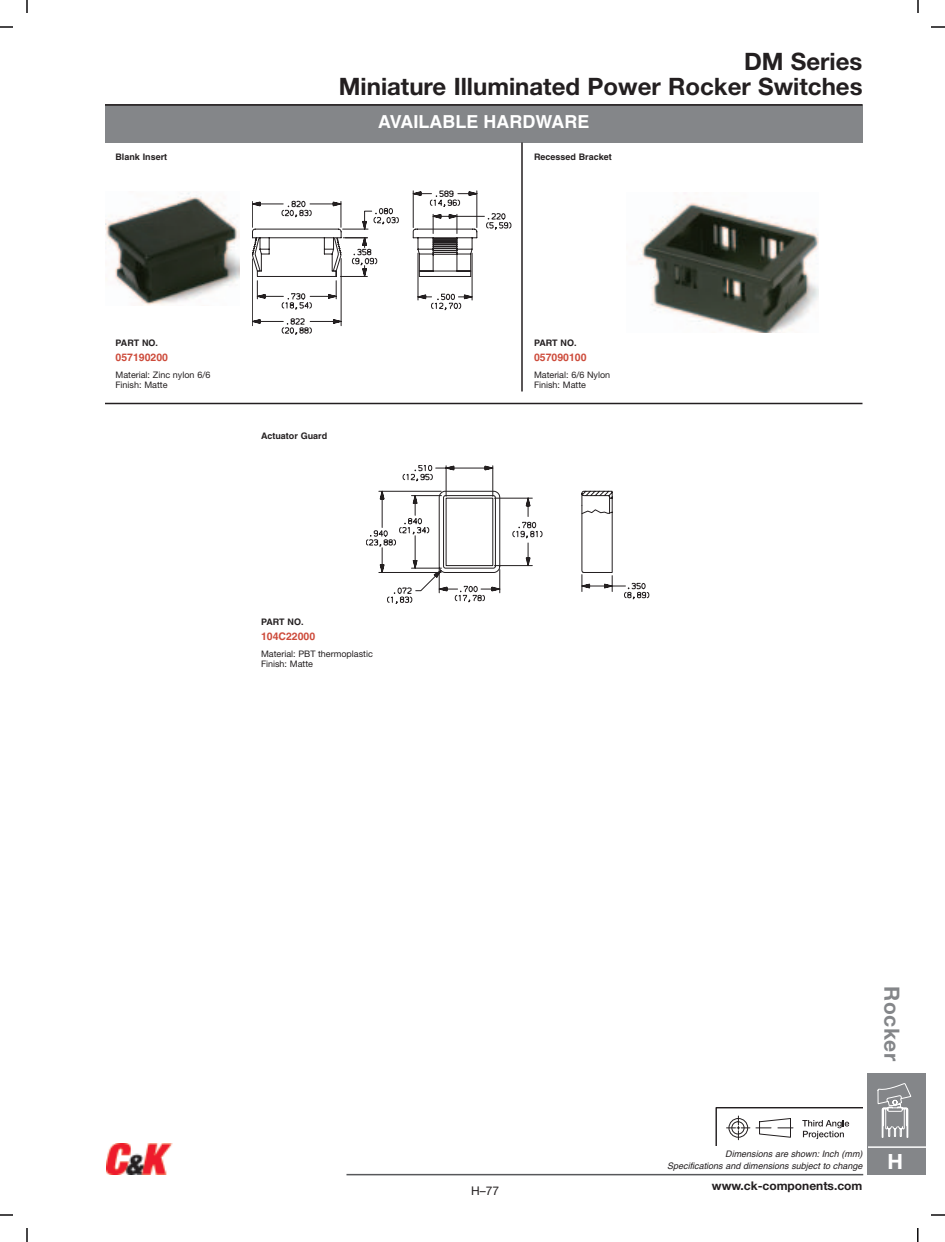
<style>
.page{position:relative;width:945px;height:1242px;background:#fff}
.page>*{position:absolute;margin:0;border:0;box-sizing:border-box;transform-origin:0 0}
.t1{font:700 24px/25.5px "Helvetica Neue";color:#231f20;text-align:right}
.t2{font:700 21px "Helvetica Neue";color:#848689}
.t3{font:700 21px "Helvetica Neue";color:#fff}
.t4{font:700 18px "Helvetica";color:#fff}
.t5{font:700 12px "Helvetica Neue";color:#231f20}
.t6{font:12px "Helvetica Neue";color:#231f20}
.t7{font:700 10.5px "Helvetica";color:#cd4b3b}
.t8{font:9px/10.5px "Helvetica Neue";color:#231f20}
.t9{font:italic 9px/12px "Helvetica";color:#231f20;text-align:right}
.t10{font:700 9px "Helvetica";color:#231f20}
</style>
<div class="page">
<hr style="left:346px;top:1174px;width:517px;height:1px;background:#57585a">
<svg style="left:716px;top:1107px;width:146px;height:39px"></svg>
<div style="left:867px;top:1073px;width:59px;height:102px;background:#848689"></div>
<hr style="left:868px;top:1146px;width:58px;height:2px;background:#fff">
<svg style="left:877px;top:1083px;width:34px;height:55px"></svg>
<svg style="left:0;top:0;width:28px;height:28px"></svg>
<svg style="left:0;top:1215px;width:28px;height:27px"></svg>
<svg style="left:917px;top:1215px;width:28px;height:27px"></svg>
<svg style="left:918px;top:0;width:27px;height:28px"></svg>
<div style="left:14px;top:14px;width:26px;height:26px;background:#fff"></div>
<div style="left:904px;top:14px;width:28px;height:26px;background:#fff"></div>
<div style="left:14px;top:1202px;width:26px;height:26px;background:#fff"></div>
<div style="left:904px;top:1202px;width:28px;height:26px;background:#fff"></div>
<div style="left:105px;top:105px;width:757px;height:37px;background:#848689"></div>
<img style="left:105px;top:192px;width:135px;height:114px">
<img style="left:639px;top:193px;width:180px;height:140px">
<svg style="left:252px;top:190px;width:259px;height:145px"></svg>
<svg style="left:366px;top:465px;width:283px;height:139px"></svg>
<hr style="left:105px;top:403px;width:757px;height:1px;background:#231f20">
<hr style="left:521px;top:142px;width:2px;height:250px;background:#231f20">
<hr style="left:105px;top:104px;width:757px;height:2px;background:#231f20">
<img style="left:106px;top:1143px;width:67px;height:32px">
<p class="t10" style="left:116px;top:153px;width:53px">Blank Insert</p>
<h1 class="t1" style="left:339px;top:50px;width:525px">DM Series<br>Miniature Illuminated Power Rocker Switches</h1>
<h3 class="t4" style="left:378px;top:115px;width:213px">AVAILABLE HARDWARE</h3>
<p class="t10" style="left:534px;top:153px;width:79px">Recessed Bracket</p>
<p class="t10" style="left:116px;top:340px;width:44px">PART NO.</p>
<p class="t7" style="left:116px;top:354px;width:54px">057190200</p>
<p class="t8" style="left:116px;top:370px;width:96px">Material: Zinc nylon 6/6<br>Finish: Matte</p>
<p class="t10" style="left:261px;top:432px;width:68px">Actuator Guard</p>
<p class="t10" style="left:261px;top:619px;width:44px">PART NO.</p>
<p class="t7" style="left:261px;top:633px;width:56px">104C22000</p>
<p class="t8" style="left:261px;top:649px;width:113px">Material: PBT thermoplastic<br>Finish: Matte</p>
<p class="t10" style="left:534px;top:340px;width:44px">PART NO.</p>
<p class="t7" style="left:534px;top:354px;width:54px">057090100</p>
<p class="t8" style="left:534px;top:370px;width:78px">Material: 6/6 Nylon<br>Finish: Matte</p>
<h3 class="t6" style="left:471px;top:1186px;width:30px">H–77</h3>
<h2 class="t2" style="left:899px;top:986px;width:77px;rotate:90deg">Rocker</h2>
<p class="t9" style="left:667px;top:1149px;width:197px">Dimensions are shown: Inch (mm)<br>Specifications and dimensions subject to change</p>
<h3 class="t5" style="left:712px;top:1181px;width:152px">www.ck-components.com</h3>
<h2 class="t3" style="left:888px;top:1154px;width:17px">H</h2>
</div>
